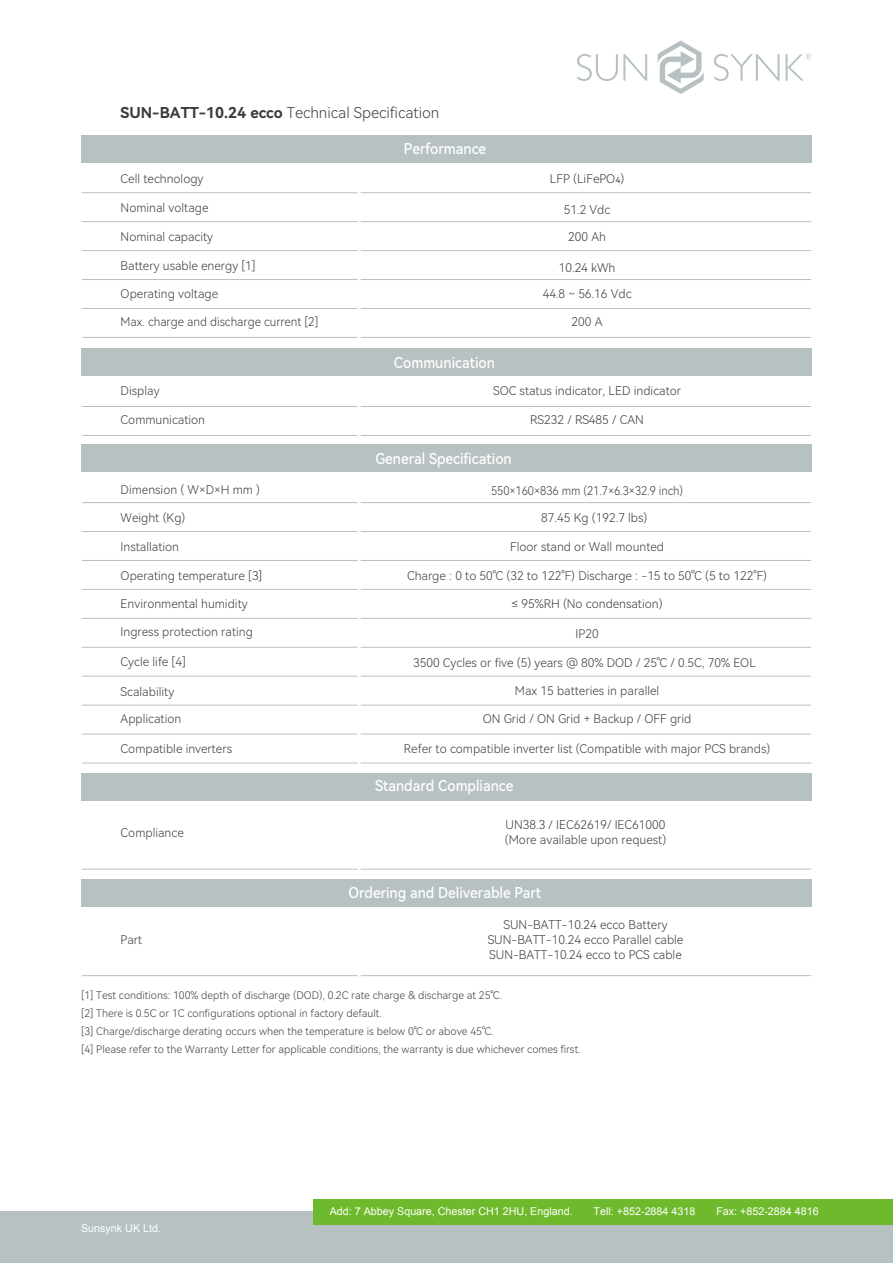
<style>
.page{position:relative;width:893px;height:1263px;background:#fff}
.page>*{position:absolute;margin:0;border:0;box-sizing:border-box;transform-origin:0 0}
.t1{font:15px "Harmony OS Sans Medium";color:#fff;scale:.93 1}
.t2{font:15px "Harmony OS Sans Light";color:#3e3a39}
.t3{font:12px/15px "Harmony OS Sans Light";color:#3e3a39;text-align:center}
.t4{font:12px "Harmony OS Sans Light";color:#3e3a39;scale:.93 1}
.t5{font:10.8px "Arial";color:#fff}
.t6{font:10.5px/18px "Harmony OS Sans Light";color:#3e3a39}
.s1{font-family:"Harmony OS Sans Bold"}
.s2{font-size:16.5px}
</style>
<div class="page">
<hr style="left:82px;top:192px;width:729px;height:1px;background:#b7c1c2">
<hr style="left:82px;top:221px;width:729px;height:1px;background:#b7c1c2">
<hr style="left:82px;top:250px;width:729px;height:1px;background:#b7c1c2">
<hr style="left:82px;top:279px;width:729px;height:1px;background:#b7c1c2">
<hr style="left:82px;top:308px;width:729px;height:1px;background:#b7c1c2">
<hr style="left:82px;top:337px;width:729px;height:1px;background:#b7c1c2">
<hr style="left:82px;top:406px;width:729px;height:1px;background:#b7c1c2">
<hr style="left:82px;top:435px;width:729px;height:1px;background:#b7c1c2">
<hr style="left:82px;top:502px;width:729px;height:1px;background:#b7c1c2">
<hr style="left:82px;top:531px;width:729px;height:1px;background:#b7c1c2">
<hr style="left:82px;top:560px;width:729px;height:1px;background:#b7c1c2">
<hr style="left:82px;top:589px;width:729px;height:1px;background:#b7c1c2">
<hr style="left:82px;top:618px;width:729px;height:1px;background:#b7c1c2">
<hr style="left:82px;top:647px;width:729px;height:1px;background:#b7c1c2">
<hr style="left:82px;top:676px;width:729px;height:1px;background:#b7c1c2">
<hr style="left:82px;top:705px;width:729px;height:1px;background:#b7c1c2">
<hr style="left:82px;top:734px;width:729px;height:1px;background:#b7c1c2">
<hr style="left:82px;top:763px;width:729px;height:1px;background:#b7c1c2">
<hr style="left:82px;top:869px;width:729px;height:1px;background:#b7c1c2">
<hr style="left:82px;top:975px;width:729px;height:1px;background:#b7c1c2">
<div style="left:0;top:1212px;width:893px;height:51px;background:#b7c1c2"></div>
<div style="left:314px;top:1199px;width:579px;height:25px;background:#6fba2c"></div>
<svg style="left:577px;top:54px;width:70px;height:27px"></svg>
<svg style="left:658px;top:41px;width:46px;height:53px"></svg>
<svg style="left:714px;top:53px;width:98px;height:28px"></svg>
<div style="left:81px;top:135px;width:731px;height:27px;background:#b7c1c2"></div>
<div style="left:81px;top:348px;width:731px;height:28px;background:#b7c1c2"></div>
<div style="left:81px;top:445px;width:731px;height:27px;background:#b7c1c2"></div>
<div style="left:81px;top:773px;width:731px;height:28px;background:#b7c1c2"></div>
<div style="left:81px;top:879px;width:731px;height:28px;background:#b7c1c2"></div>
<hr style="left:358px;top:476px;width:3px;height:291px;background:#fff">
<hr style="left:358px;top:169px;width:3px;height:172px;background:#fff">
<hr style="left:358px;top:381px;width:3px;height:58px;background:#fff">
<hr style="left:358px;top:918px;width:3px;height:67px;background:#fff">
<hr style="left:358px;top:859px;width:3px;height:16px;background:#fff">
<p class="t2" style="left:121px;top:102px;width:320px"><span class="s1">SUN-BATT-10.24 ecco</span> Technical Specification</p>
<p class="t1" style="left:404px;top:138px;width:90px">Performance</p>
<p class="t3" style="left:121px;top:170px;width:84px">Cell technology</p>
<p class="t3" style="left:550px;top:170px;width:76px">LFP (LiFePO<span class="s2">4</span>)</p>
<p class="t3" style="left:121px;top:200px;width:89px">Nominal voltage</p>
<p class="t3" style="left:564px;top:202px;width:48px">51.2 Vdc</p>
<p class="t3" style="left:121px;top:229px;width:94px">Nominal capacity</p>
<p class="t3" style="left:568px;top:229px;width:39px">200 Ah</p>
<p class="t3" style="left:121px;top:258px;width:137px">Battery usable energy [1]</p>
<p class="t3" style="left:121px;top:286px;width:99px">Operating voltage</p>
<p class="t3" style="left:121px;top:314px;width:199px">Max. charge and discharge current [2]</p>
<p class="t3" style="left:559px;top:260px;width:58px">10.24 kWh</p>
<p class="t3" style="left:543px;top:286px;width:90px">44.8 ~ 56.16 Vdc</p>
<p class="t3" style="left:572px;top:314px;width:32px">200 A</p>
<p class="t1" style="left:394px;top:352px;width:110px">Communication</p>
<p class="t3" style="left:121px;top:383px;width:40px">Display</p>
<p class="t3" style="left:121px;top:412px;width:86px">Communication</p>
<p class="t3" style="left:493px;top:383px;width:190px">SOC status indicator, LED indicator</p>
<p class="t3" style="left:530px;top:412px;width:115px">RS232 / RS485 / CAN</p>
<p class="t1" style="left:375px;top:448px;width:148px">General Specification</p>
<p class="t3" style="left:121px;top:481px;width:141px">Dimension ( W×D×H mm )</p>
<p class="t4" style="left:491px;top:482px;width:208px">550×160×836 mm (21.7×6.3×32.9 inch)</p>
<p class="t3" style="left:121px;top:510px;width:66px">Weight (Kg)</p>
<p class="t3" style="left:541px;top:510px;width:108px">87.45 Kg (192.7 lbs)</p>
<p class="t3" style="left:121px;top:539px;width:60px">Installation</p>
<p class="t3" style="left:121px;top:568px;width:143px">Operating temperature [3]</p>
<p class="t3" style="left:510px;top:539px;width:156px">Floor stand or Wall mounted</p>
<p class="t3" style="left:407px;top:568px;width:362px">Charge : 0 to 50℃ (32 to 122℉) Discharge : -15 to 50℃ (5 to 122℉)</p>
<p class="t3" style="left:121px;top:596px;width:129px">Environmental humidity</p>
<p class="t3" style="left:512px;top:596px;width:153px">≤ 95%RH (No condensation)</p>
<p class="t3" style="left:121px;top:624px;width:134px">Ingress protection rating</p>
<p class="t3" style="left:121px;top:654px;width:67px">Cycle life [4]</p>
<p class="t3" style="left:121px;top:683px;width:55px">Scalability</p>
<p class="t3" style="left:576px;top:626px;width:25px">IP20</p>
<p class="t3" style="left:413px;top:655px;width:344px">3500 Cycles or five (5) years @ 80% DOD / 25℃ / 0.5C, 70% EOL</p>
<p class="t3" style="left:515px;top:682px;width:146px">Max 15 batteries in parallel</p>
<p class="t3" style="left:121px;top:711px;width:62px">Application</p>
<p class="t3" style="left:121px;top:740px;width:113px">Compatible inverters</p>
<p class="t3" style="left:483px;top:711px;width:210px">ON Grid / ON Grid + Backup / OFF grid</p>
<p class="t3" style="left:404px;top:740px;width:368px">Refer to compatible inverter list (Compatible with major PCS brands)</p>
<p class="t1" style="left:375px;top:775px;width:150px">Standard Compliance</p>
<p class="t3" style="left:121px;top:825px;width:65px">Compliance</p>
<p class="t3" style="left:505px;top:817px;width:163px;text-align:left">UN38.3 / IEC62619/ IEC61000 (More available upon request)</p>
<p class="t1" style="left:348px;top:882px;width:209px">Ordering and Deliverable Part</p>
<p class="t3" style="left:121px;top:932px;width:23px">Part</p>
<p class="t3" style="left:488px;top:917px;width:197px">SUN-BATT-10.24 ecco Battery<br>SUN-BATT-10.24 ecco Parallel cable<br>SUN-BATT-10.24 ecco to PCS cable</p>
<p class="t6" style="left:81px;top:986px;width:501px">[1] Test conditions: 100% depth of discharge (DOD), 0.2C rate charge &amp; discharge at 25℃.<br>[2] There is 0.5C or 1C configurations optional in factory default.<br>[3] Charge/discharge derating occurs when the temperature is below 0℃ or above 45℃.<br>[4] Please refer to the Warranty Letter for applicable conditions, the warranty is due whichever comes first.</p>
<p class="t5" style="left:81px;top:1221px;width:81px">Sunsynk UK Ltd.</p>
<p class="t5" style="left:330px;top:1204px;width:244px">Add: 7 Abbey Square, Chester CH1 2HU, England.</p>
<p class="t5" style="left:594px;top:1204px;width:103px">Tell: +852-2884 4318</p>
<p class="t5" style="left:716px;top:1204px;width:104px">Fax: +852-2884 4816</p>
</div>
